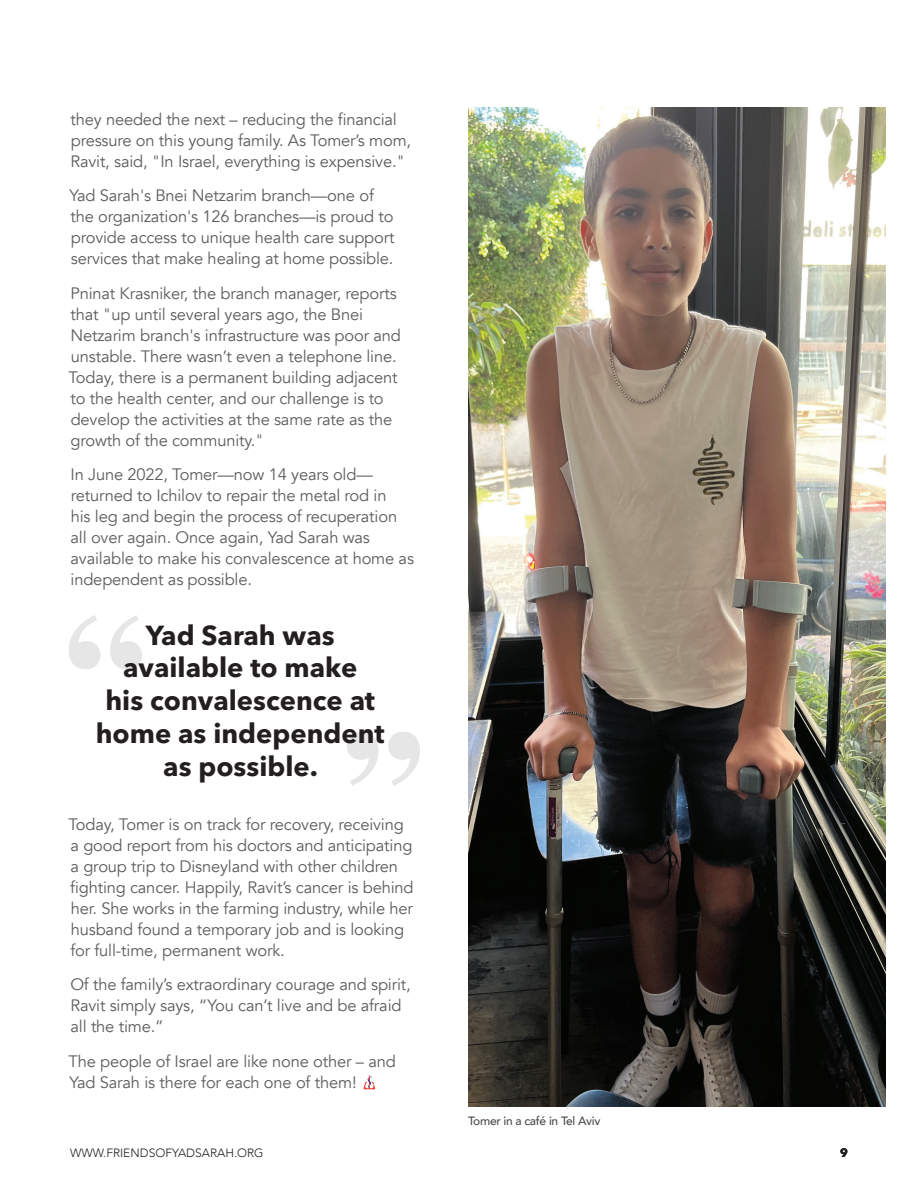
<style>
.page{position:relative;width:918px;height:1188px;background:#fff}
.page>*{position:absolute;margin:0;border:0;box-sizing:border-box;transform-origin:0 0}
.t1{font:700 27.3px/32.7px "Avenir Next LT Pro";color:#231f20;text-align:center}
.t2{font:16.5px/21px "Avenir";letter-spacing:-.01em;color:#5d5d5d}
.t3{font:300 12px "Avenir";color:#231f20}
.t4{font:500 12px "Avenir";letter-spacing:-.025em;color:#4a4c4c}
.t5{font:700 12px "Avenir Next LT Pro";color:#231f20}
</style>
<div class="page">
<img style="left:468px;top:107px;width:418px;height:1000px">
<svg style="left:69px;top:615px;width:73px;height:54px"></svg>
<svg style="left:347px;top:732px;width:73px;height:54px"></svg>
<hr style="left:0;top:576px;width:1px;height:31px;background:#5d5d5d">
<svg style="left:364px;top:1076px;width:11px;height:13px"></svg>
<p class="t2" style="left:70px;top:109px;width:342px">they needed the next – reducing the financial pressure on this young family. As Tomer’s mom,<br>Ravit, said, "In Israel, everything is expensive."</p>
<p class="t2" style="left:69px;top:185px;width:327px">Yad Sarah's Bnei Netzarim branch—one of the organization's 126 branches—is proud to provide access to unique health care support services that make healing at home possible.</p>
<p class="t2" style="left:68px;top:283px;width:334px">Pninat Krasniker, the branch manager, reports that "up until several years ago, the Bnei Netzarim branch's infrastructure was poor and unstable. There wasn’t even a telephone line.<br>Today, there is a permanent building adjacent to the health center, and our challenge is to develop the activities at the same rate as the growth of the community."</p>
<p class="t2" style="left:71px;top:464px;width:345px">In June 2022, Tomer—now 14 years old— returned to Ichilov to repair the metal rod in<br>his leg and begin the process of recuperation all over again. Once again, Yad Sarah was available to make his convalescence at home as independent as possible.</p>
<p class="t1" style="left:96px;top:618px;width:290px">Yad Sarah was available to make<br>his convalescence at home as independent as possible.</p>
<p class="t2" style="left:68px;top:814px;width:347px">Today, Tomer is on track for recovery, receiving a good report from his doctors and anticipating a group trip to Disneyland with other children fighting cancer. Happily, Ravit’s cancer is behind her. She works in the farming industry, while her husband found a temporary job and is looking for full-time, permanent work.</p>
<p class="t2" style="left:70px;top:974px;width:342px">Of the family’s extraordinary courage and spirit,<br>Ravit simply says, “You can’t live and be afraid all the time.”</p>
<p class="t2" style="left:68px;top:1051px;width:329px">The people of Israel are like none other – and<br>Yad Sarah is there for each one of them!</p>
<p class="t4" style="left:468px;top:1110px;width:134px">Tomer in a café in Tel Aviv</p>
<p class="t3" style="left:70px;top:1146px;width:195px">WWW.FRIENDSOFYADSARAH.ORG</p>
<p class="t5" style="left:840px;top:1145px;width:9px">9</p>
</div>
